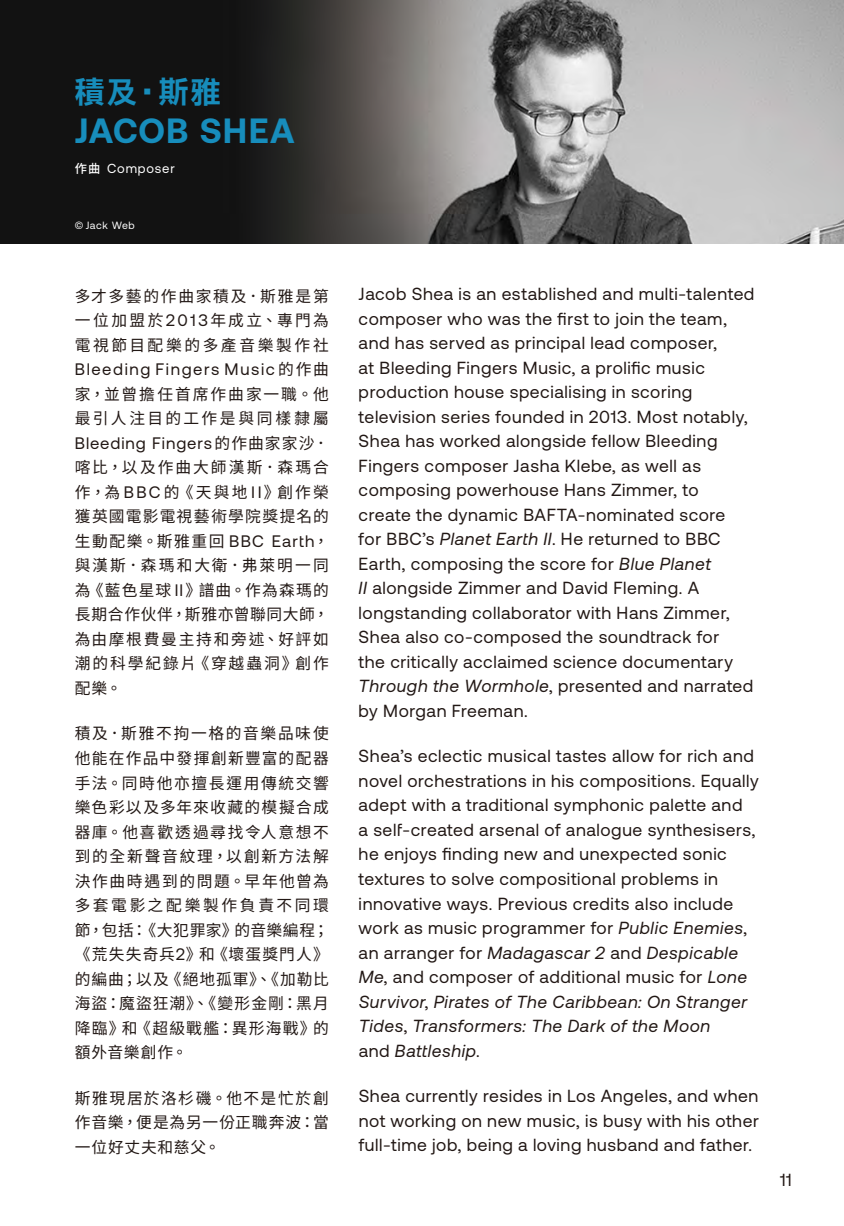
<style>
.page{position:relative;width:844px;height:1226px;background:#fff}
.page>*{position:absolute;margin:0;border:0;box-sizing:border-box;transform-origin:0 0}
.t1{font:700 35px "Aeonik";letter-spacing:.035em;color:#178dbc}
.t2{font:700 29.75px "Aktiv Hei Hant";color:#178dbc}
.t3{font:17.5px/24.5px "Aeonik";letter-spacing:.035em;color:#221815}
.t4{font:16.62px "Aeonik";letter-spacing:.09em;color:#221815}
.t5{font:16.62px "Aeonik";letter-spacing:.055em;color:#221815}
.t6{font:15.75px/24.5px "Noto Sans HK";letter-spacing:.09em;color:#221815;text-align:justify}
.t7{font:15.75px/24.5px "Noto Sans HK";letter-spacing:.14em;color:#221815}
.t8{font:13.12px "Aeonik";letter-spacing:.06em;color:#fff}
.t9{font:10.5px "Aeonik";letter-spacing:.05em;color:#fff}
.s1{font-family:"Noto Sans CJ Ktc";font-weight:500;font-size:12.25px}
.s2{font-family:"Aeonik";font-size:16.62px}
.s3{font-family:"Noto Sans HK";font-size:15.75px}
.s4{font-style:italic}
</style>
<div class="page">
<img style="left:0;top:0;width:843px;height:243px">
<h2 class="t2" style="left:75px;top:74px;width:147px">積及‧斯雅</h2>
<h1 class="t1" style="left:75px;top:111px;width:221px">JACOB SHEA</h1>
<p class="t8" style="left:75px;top:161px;width:102px"><span class="s1">作曲</span> Composer</p>
<p class="t9" style="left:75px;top:219px;width:62px">© Jack Web</p>
<p class="t6" style="left:75px;top:284px;width:255px">多才多藝的作曲家積及．斯雅是第一位加盟於<span class="s2">2013</span>年成立、專門為電視節目配樂的多產音樂製作社</p>
<p class="t4" style="left:75px;top:360px;width:255px">Bleeding Fingers Music <span class="s3">的作曲</span></p>
<p class="t7" style="left:75px;top:382px;width:255px">家，並曾擔任首席作曲家一職。他最引人注目的工作是與同樣隸屬</p>
<p class="t5" style="left:75px;top:434px;width:255px">Bleeding Fingers<span class="s3">的作曲家家沙．</span></p>
<p class="t6" style="left:75px;top:455px;width:256px">喀比，以及作曲大師漢斯．森瑪合作，為<span class="s2">BBC</span>的《天與地II》創作榮獲英國電影電視藝術學院獎提名的生動配樂。斯雅重回 <span class="s2">BBC Earth</span>，與漢斯．森瑪和大衛．弗萊明一同為《藍色星球 <span class="s2">II</span>》譜曲。作為森瑪的長期合作伙伴，斯雅亦曾聯同大師，為由摩根費曼主持和旁述、好評如潮的科學紀錄片《穿越蟲洞》創作配樂。</p>
<p class="t6" style="left:75px;top:721px;width:255px">積及．斯雅不拘一格的音樂品味使他能在作品中發揮創新豐富的配器手法。同時他亦擅長運用傳統交響樂色彩以及多年來收藏的模擬合成器庫。他喜歡透過尋找令人意想不到的全新聲音紋理，以創新方法解決作曲時遇到的問題。早年他曾為多套電影之配樂製作負責不同環節，包括：《大犯罪家》的音樂編程；《荒失失奇兵<span class="s2">2</span>》和《壞蛋獎門人》的編曲；以及《絕地孤軍》、《加勒比海盜：魔盜狂潮》、《變形金剛：黑月降臨》和《超級戰艦：異形海戰》的額外音樂創作。</p>
<p class="t6" style="left:75px;top:1085px;width:255px">斯雅現居於洛杉磯。他不是忙於創作音樂，便是為另一份正職奔波：當一位好丈夫和慈父。</p>
<p class="t3" style="left:358px;top:282px;width:397px">Jacob Shea is an established and multi-talented composer who was the first to join the team, and has served as principal lead composer,<br>at Bleeding Fingers Music, a prolific music production house specialising in scoring television series founded in 2013. Most notably, Shea has worked alongside fellow Bleeding Fingers composer Jasha Klebe, as well as composing powerhouse Hans Zimmer, to create the dynamic BAFTA-nominated score<br>for BBC’s <span class="s4">Planet Earth II</span>. He returned to BBC Earth, composing the score for <span class="s4">Blue Planet<br>II</span> alongside Zimmer and David Fleming. A longstanding collaborator with Hans Zimmer, Shea also co-composed the soundtrack for<br>the critically acclaimed science documentary <span class="s4">Through the Wormhole</span>, presented and narrated by Morgan Freeman.</p>
<p class="t3" style="left:358px;top:744px;width:401px">Shea’s eclectic musical tastes allow for rich and novel orchestrations in his compositions. Equally adept with a traditional symphonic palette and<br>a self-created arsenal of analogue synthesisers, he enjoys finding new and unexpected sonic textures to solve compositional problems in innovative ways. Previous credits also include work as music programmer for <span class="s4">Public Enemies</span>, an arranger for <span class="s4">Madagascar 2</span> and <span class="s4">Despicable Me</span>, and composer of additional music for <span class="s4">Lone Survivor</span>, <span class="s4">Pirates of The Caribbean: On Stranger Tides</span>, <span class="s4">Transformers: The Dark of the Moon<br></span>and <span class="s4">Battleship</span>.</p>
<p class="t3" style="left:358px;top:1083px;width:401px;text-align:justify">Shea currently resides in Los Angeles, and when not working on new music, is busy with his other full-time job, being a loving husband and father.</p>
<p class="t3" style="left:779px;top:1167px;width:13px">11</p>
</div>
